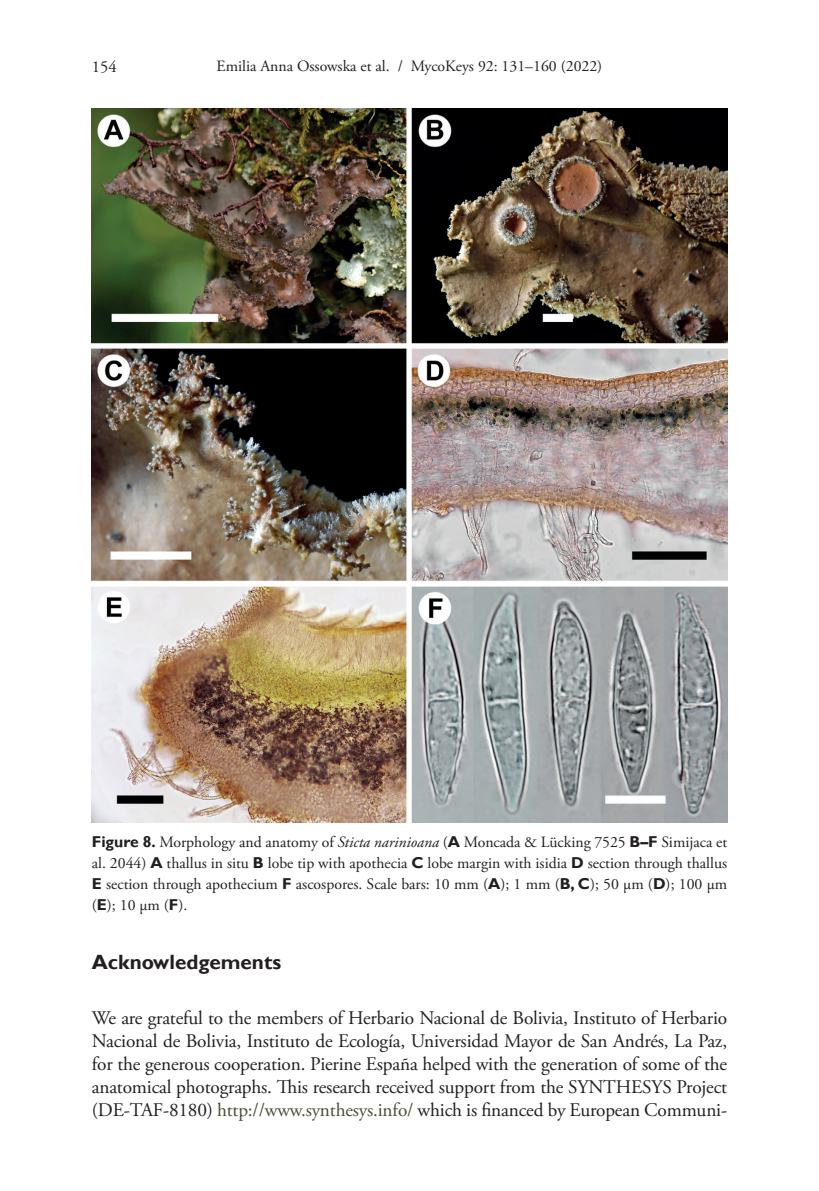
<style>
.page{position:relative;width:819px;height:1191px;background:#fff}
.page>*{position:absolute;margin:0;border:0;box-sizing:border-box;transform-origin:0 0}
.H_-_Acknowledgements{font:700 20.65px "Gill Sans";color:#231f20}
.Body_text_-_no_inden{font:19.25px/23.1px "Adobe Garamond Pro";letter-spacing:-.01em;color:#231f20;text-align:justify}
.t1{font:16.62px "Adobe Garamond Pro";color:#231f20}
.FIG_-_Caption{font:15.75px/21px "Adobe Garamond Pro";color:#231f20;text-align:justify}
.s1{font-family:"Gill Sans";font-weight:700}
.s2{font-style:italic}
.s3{color:#4c4d37}
</style>
<div class="page">
<img style="left:92px;top:108px;width:635px;height:714px">
<p class="t1" style="left:92px;top:56px;width:26px">154</p>
<p class="FIG_-_Caption" style="left:217px;top:56px;width:387px">Emilia Anna Ossowska et al. / MycoKeys 92: 131–160 (2022)</p>
<p class="FIG_-_Caption" style="left:92px;top:831px;width:636px"><span class="s1">Figure 8.</span> Morphology and anatomy of <span class="s2">Sticta narinioana</span> (<span class="s1">A</span> Moncada &amp; Lücking 7525 <span class="s1">B–F</span> Simijaca et al. 2044) <span class="s1">A</span> thallus in situ <span class="s1">B</span> lobe tip with apothecia <span class="s1">C</span> lobe margin with isidia <span class="s1">D</span> section through thallus <span class="s1">E</span> section through apothecium <span class="s1">F</span> ascospores. Scale bars: 10 mm (<span class="s1">A</span>); 1 mm (<span class="s1">B, C</span>); 50 μm (<span class="s1">D</span>); 100 μm (<span class="s1">E</span>); 10 μm (<span class="s1">F</span>).</p>
<p class="H_-_Acknowledgements" style="left:92px;top:949px;width:191px">Acknowledgements</p>
<p class="Body_text_-_no_inden" style="left:92px;top:1006px;width:637px">We are grateful to the members of Herbario Nacional de Bolivia, Instituto of Herbario Nacional de Bolivia, Instituto de Ecología, Universidad Mayor de San Andrés, La Paz, for the generous cooperation. Pierine España helped with the generation of some of the anatomical photographs. This research received support from the SYNTHESYS Project (DE-TAF-8180) <span class="s3">http://www.synthesys.info/</span> which is financed by European Communi-</p>
</div>
